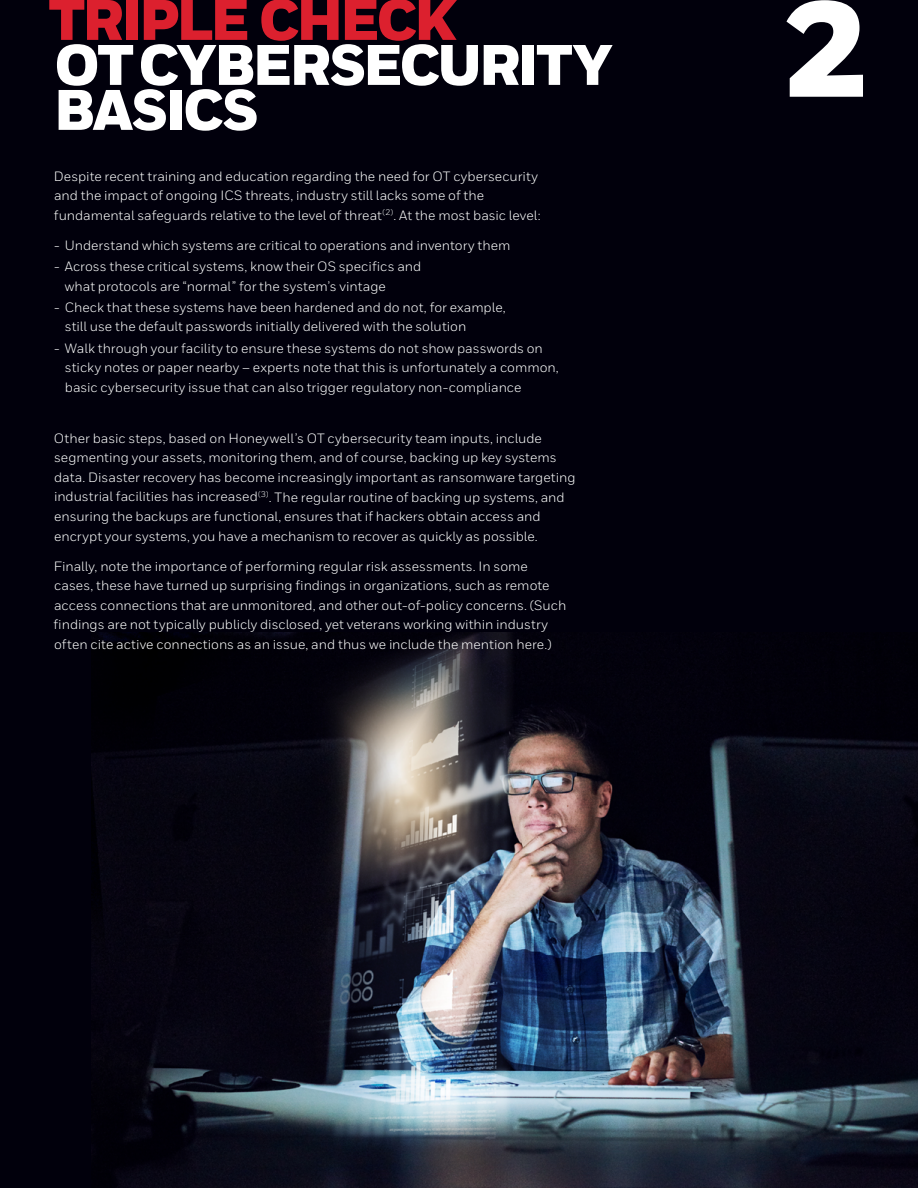
<style>
.page{position:relative;width:918px;height:1188px;background:#01000c}
.page>*{position:absolute;margin:0;border:0;box-sizing:border-box;transform-origin:0 0}
.t1{font:900 135px "Honeywell Sans";color:#fff}
.t2{font:900 57px/45px "Honeywell Sans";letter-spacing:-.05em;color:#fff}
.t3{font:900 57px "Honeywell Sans";letter-spacing:-.055em;color:#dc202e}
.t4{font:13.5px/19.5px "Honeywell Sans";color:#fff}
.s1{font-family:"Honeywell Sans TT"}
</style>
<div class="page">
<img style="left:93px;top:632px;width:825px;height:556px">
<h2 class="t3" style="left:48px;top:-15px;width:410px">TRIPLE CHECK</h2>
<h2 class="t2" style="left:54px;top:45px;width:561px">OT CYBERSECURITY<br>BASICS</h2>
<p class="t4" style="left:54px;top:167px;width:488px">Despite recent training and education regarding the need for OT cybersecurity and the impact of ongoing ICS threats, industry still lacks some of the fundamental safeguards relative to the level of threat<sup>(2)</sup>. At the most basic level:</p>
<p class="t4" style="left:54px;top:236px;width:458px"><span class="s1">-</span> Understand which systems are critical to operations and inventory them</p>
<p class="t4" style="left:65px;top:257px;width:358px;text-indent:-11px"><span class="s1">-</span> Across these critical systems, know their OS specifics and what protocols are “normal” for the system’s vintage</p>
<p class="t4" style="left:65px;top:298px;width:442px;text-indent:-11px"><span class="s1">-</span> Check that these systems have been hardened and do not, for example, still use the default passwords initially delivered with the solution</p>
<p class="t4" style="left:65px;top:338px;width:496px;text-indent:-11px"><span class="s1">-</span> Walk through your facility to ensure these systems do not show passwords on sticky notes or paper nearby – experts note that this is unfortunately a common, basic cybersecurity issue that can also trigger regulatory non-compliance</p>
<p class="t4" style="left:54px;top:429px;width:523px">Other basic steps, based on Honeywell’s OT cybersecurity team inputs, include segmenting your assets, monitoring them, and of course, backing up key systems data. Disaster recovery has become increasingly important as ransomware targeting industrial facilities has increased<sup>(3)</sup>. The regular routine of backing up systems, and ensuring the backups are functional, ensures that if hackers obtain access and encrypt your systems, you have a mechanism to recover as quickly as possible.</p>
<p class="t4" style="left:54px;top:556px;width:514px">Finally, note the importance of performing regular risk assessments. In some cases, these have turned up surprising findings in organizations, such as remote access connections that are unmonitored, and other out-of-policy concerns. (Such findings are not typically publicly disclosed, yet veterans working within industry often cite active connections as an issue, and thus we include the mention here.)</p>
<h1 class="t1" style="left:784px;top:-34px;width:86px">2</h1>
</div>
